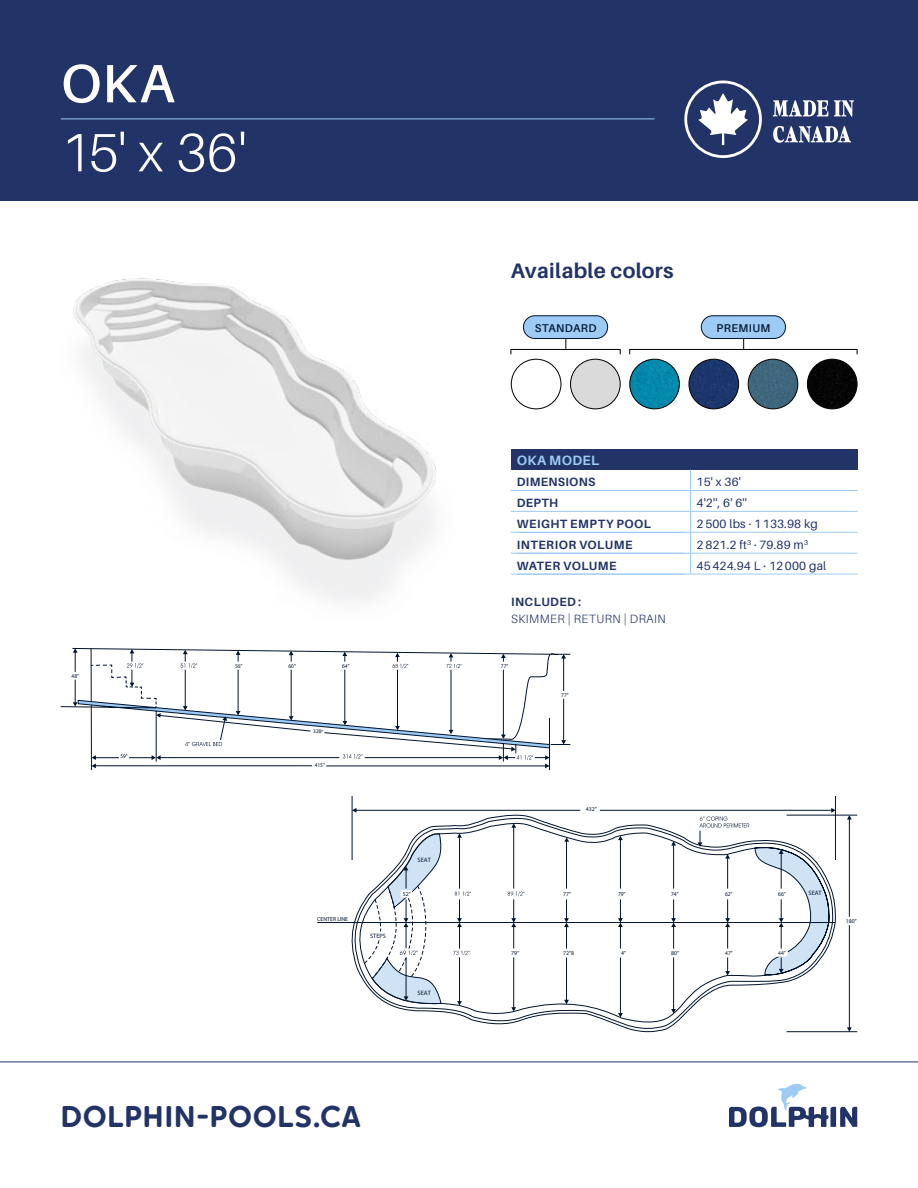
<style>
.page{position:relative;width:918px;height:1188px;background:#fff}
.page>*{position:absolute;margin:0;border:0;box-sizing:border-box;transform-origin:0 0}
.t1{font:300 54px "Aileron";color:#fff}
.t2{font:600 54px "Aileron";color:#fff}
.t3{font:600 30px "Oktah Round";letter-spacing:.015em;color:#223367}
.t4{font:700 21px "Aileron";letter-spacing:.015em;color:#223367}
.t5{font:700 13.5px "Aileron";letter-spacing:.025em;color:#9ecbf5}
.t6{font:12px "Aileron";letter-spacing:.015em;color:#223367}
.t7{font:700 12px "Aileron";letter-spacing:.04em;color:#223367}
.t8{font:300 12px "Aileron";letter-spacing:.035em;color:#223367}
.t9{font:600 11.25px "Aileron";letter-spacing:.035em;color:#00142d}
.t10{font:6.3px "Myriad Pro";color:#00142d}
.t11{font:5.85px "Myriad Pro";color:#00142d}
.t12{font:5.85px "Myriad Pro";color:#00142d;scale:.94 1}
.t13{font:5.7px "Myriad Pro";color:#00142d;scale:.94 1}
.t14{font:5.7px "Myriad Pro";color:#00142d;scale:.95 1}
</style>
<div class="page">
<div style="left:0;top:0;width:918px;height:201px;background:#223367"></div>
<hr style="left:0;top:1062px;width:918px;height:1px;background:#223367">
<svg style="left:684px;top:81px;width:78px;height:77px"></svg>
<svg style="left:773px;top:100px;width:55px;height:16px"></svg>
<svg style="left:834px;top:100px;width:20px;height:16px"></svg>
<svg style="left:773px;top:126px;width:78px;height:17px"></svg>
<svg style="left:729px;top:1083px;width:128px;height:44px"></svg>
<div style="left:523px;top:316px;width:85px;height:22px;background:#9ecbf5;border-radius:11px"></div>
<div style="left:523px;top:316px;width:85px;height:23px;border:1px solid #00142d;border-radius:11px"></div>
<div style="left:701px;top:316px;width:84px;height:22px;background:#9ecbf5;border-radius:11px"></div>
<div style="left:701px;top:316px;width:85px;height:23px;border:1px solid #00142d;border-radius:11px"></div>
<hr style="left:61px;top:119px;width:594px;height:1px;background:#9ecbf5">
<div style="left:511px;top:359px;width:50px;height:50px;border:1px solid #000;border-radius:50%"></div>
<div style="left:571px;top:359px;width:49px;height:50px;background:#dadada;border-radius:50%"></div>
<div style="left:570px;top:359px;width:50px;height:50px;border:1px solid #000;border-radius:50%"></div>
<img style="left:630px;top:359px;width:49px;height:50px;border-radius:25px">
<div style="left:630px;top:359px;width:50px;height:50px;border:1px solid #000;border-radius:50%"></div>
<div style="left:689px;top:359px;width:50px;height:50px;background:#1c366c;border-radius:25px"></div>
<div style="left:689px;top:359px;width:50px;height:50px;border:1px solid #000;border-radius:50%"></div>
<img style="left:748px;top:359px;width:50px;height:50px;border-radius:25px">
<div style="left:748px;top:359px;width:50px;height:50px;border:1px solid #000;border-radius:50%"></div>
<div style="left:807px;top:359px;width:50px;height:50px;background:#060606;border-radius:25px"></div>
<div style="left:807px;top:359px;width:50px;height:50px;border:1px solid #000;border-radius:50%"></div>
<div style="left:511px;top:349px;width:109px;height:6px;border:1px solid #000"></div>
<div style="left:630px;top:349px;width:227px;height:6px;border:1px solid #000"></div>
<div style="left:511px;top:449px;width:347px;height:21px;background:#223367"></div>
<hr style="left:511px;top:490px;width:180px;height:1px;background:#9ecbf5">
<hr style="left:511px;top:511px;width:180px;height:1px;background:#9ecbf5">
<hr style="left:511px;top:532px;width:180px;height:1px;background:#9ecbf5">
<hr style="left:511px;top:553px;width:180px;height:1px;background:#9ecbf5">
<hr style="left:511px;top:574px;width:180px;height:1px;background:#9ecbf5">
<svg style="left:690px;top:470px;width:1px;height:104px"></svg>
<hr style="left:691px;top:490px;width:167px;height:1px;background:#9ecbf5">
<hr style="left:691px;top:511px;width:167px;height:1px;background:#9ecbf5">
<hr style="left:691px;top:532px;width:167px;height:1px;background:#9ecbf5">
<hr style="left:691px;top:553px;width:167px;height:1px;background:#9ecbf5">
<hr style="left:691px;top:574px;width:167px;height:1px;background:#9ecbf5">
<img style="left:73px;top:278px;width:363px;height:325px">
<svg style="left:847px;top:1027px;width:5px;height:4px"></svg>
<svg style="left:847px;top:816px;width:5px;height:4px"></svg>
<svg style="left:351px;top:813px;width:485px;height:220px"></svg>
<svg style="left:671px;top:841px;width:5px;height:5px"></svg>
<svg style="left:725px;top:854px;width:5px;height:5px"></svg>
<svg style="left:618px;top:836px;width:5px;height:4px"></svg>
<svg style="left:564px;top:837px;width:5px;height:5px"></svg>
<svg style="left:511px;top:823px;width:5px;height:5px"></svg>
<svg style="left:457px;top:833px;width:5px;height:5px"></svg>
<svg style="left:671px;top:1009px;width:5px;height:4px"></svg>
<svg style="left:618px;top:1013px;width:5px;height:4px"></svg>
<svg style="left:564px;top:1000px;width:5px;height:4px"></svg>
<svg style="left:511px;top:1007px;width:5px;height:5px"></svg>
<svg style="left:457px;top:1001px;width:5px;height:5px"></svg>
<svg style="left:831px;top:808px;width:4px;height:5px"></svg>
<svg style="left:353px;top:808px;width:3px;height:5px"></svg>
<hr style="left:317px;top:922px;width:518px;height:1px;background:#00142d">
<hr style="left:849px;top:819px;width:1px;height:98px;background:#00142d">
<hr style="left:835px;top:796px;width:1px;height:64px;background:#00142d">
<hr style="left:352px;top:796px;width:1px;height:64px;background:#00142d">
<hr style="left:459px;top:837px;width:1px;height:52px;background:#00142d">
<hr style="left:513px;top:957px;width:1px;height:51px;background:#00142d">
<hr style="left:566px;top:957px;width:1px;height:44px;background:#00142d">
<hr style="left:620px;top:957px;width:1px;height:57px;background:#00142d">
<hr style="left:673px;top:957px;width:1px;height:53px;background:#00142d">
<svg style="left:725px;top:957px;width:5px;height:19px"></svg>
<hr style="left:459px;top:957px;width:1px;height:45px;background:#00142d">
<hr style="left:513px;top:827px;width:1px;height:62px;background:#00142d">
<svg style="left:508px;top:892px;width:17px;height:57px"></svg>
<hr style="left:566px;top:841px;width:1px;height:48px;background:#00142d">
<svg style="left:564px;top:899px;width:5px;height:50px"></svg>
<hr style="left:620px;top:840px;width:1px;height:49px;background:#00142d">
<svg style="left:618px;top:899px;width:5px;height:50px"></svg>
<hr style="left:673px;top:845px;width:1px;height:44px;background:#00142d">
<svg style="left:671px;top:899px;width:5px;height:50px"></svg>
<hr style="left:727px;top:858px;width:1px;height:31px;background:#00142d">
<svg style="left:725px;top:899px;width:5px;height:50px"></svg>
<svg style="left:755px;top:847px;width:74px;height:129px"></svg>
<hr style="left:356px;top:810px;width:224px;height:1px;background:#00142d">
<hr style="left:600px;top:810px;width:233px;height:1px;background:#00142d">
<hr style="left:849px;top:925px;width:1px;height:103px;background:#00142d">
<hr style="left:787px;top:815px;width:70px;height:1px;background:#00142d">
<hr style="left:787px;top:1031px;width:70px;height:1px;background:#00142d">
<svg style="left:698px;top:816px;width:51px;height:31px"></svg>
<div style="left:776px;top:949px;width:12px;height:8px;background:#fff;border-radius:2px"></div>
<svg style="left:364px;top:833px;width:80px;height:172px"></svg>
<svg style="left:453px;top:892px;width:18px;height:63px"></svg>
<div style="left:369px;top:931px;width:19px;height:9px;background:#fff;border-radius:2px"></div>
<svg style="left:73px;top:648px;width:493px;height:120px"></svg>
<hr style="left:95px;top:766px;width:217px;height:1px;background:#00142d">
<h1 class="t2" style="left:61px;top:54px;width:115px">OKA</h1>
<h1 class="t1" style="left:61px;top:123px;width:187px">15' x 36'</h1>
<h3 class="t4" style="left:511px;top:259px;width:164px">Available colors</h3>
<p class="t9" style="left:535px;top:321px;width:63px">STANDARD</p>
<p class="t9" style="left:717px;top:321px;width:55px">PREMIUM</p>
<p class="t13" style="left:72px;top:672px;width:9px">48”</p>
<p class="t13" style="left:120px;top:753px;width:9px">59”</p>
<p class="t5" style="left:517px;top:453px;width:84px">OKA MODEL</p>
<p class="t7" style="left:517px;top:475px;width:80px">DIMENSIONS</p>
<p class="t6" style="left:697px;top:475px;width:46px">15' x 36'</p>
<p class="t7" style="left:517px;top:496px;width:43px">DEPTH</p>
<p class="t6" style="left:697px;top:496px;width:52px">4'2'', 6' 6''</p>
<p class="t7" style="left:517px;top:517px;width:136px">WEIGHT EMPTY POOL</p>
<p class="t6" style="left:697px;top:517px;width:123px">2 500 lbs · 1 133.98 kg</p>
<p class="t7" style="left:517px;top:538px;width:117px">INTERIOR VOLUME</p>
<p class="t6" style="left:697px;top:538px;width:113px">2 821.2 ft<sup>3</sup> · 79.89 m<sup>3</sup></p>
<p class="t7" style="left:517px;top:559px;width:101px">WATER VOLUME</p>
<p class="t6" style="left:697px;top:559px;width:131px">45 424.94 L · 12 000 gal</p>
<p class="t7" style="left:511px;top:595px;width:71px">INCLUDED :</p>
<p class="t8" style="left:511px;top:612px;width:156px">SKIMMER | RETURN | DRAIN</p>
<p class="t13" style="left:235px;top:662px;width:9px">56”</p>
<p class="t13" style="left:342px;top:662px;width:9px">64”</p>
<p class="t13" style="left:501px;top:662px;width:9px">77”</p>
<p class="t13" style="left:288px;top:662px;width:9px">60”</p>
<p class="t14" style="left:314px;top:727px;width:12px;rotate:5deg">328”</p>
<p class="t13" style="left:315px;top:761px;width:12px">415”</p>
<p class="t10" style="left:418px;top:856px;width:15px">SEAT</p>
<p class="t13" style="left:561px;top:692px;width:9px">77”</p>
<p class="t11" style="left:586px;top:806px;width:12px">432”</p>
<p class="t11" style="left:317px;top:915px;width:32px">CENTER LINE</p>
<p class="t10" style="left:370px;top:932px;width:17px">STEPS</p>
<p class="t11" style="left:403px;top:890px;width:10px">52”</p>
<p class="t10" style="left:809px;top:889px;width:15px">SEAT</p>
<p class="t12" style="left:618px;top:890px;width:10px">79”</p>
<p class="t12" style="left:671px;top:890px;width:10px">74”</p>
<p class="t12" style="left:725px;top:890px;width:10px">62”</p>
<p class="t12" style="left:778px;top:890px;width:10px">66”</p>
<p class="t11" style="left:563px;top:890px;width:10px">77”</p>
<p class="t10" style="left:418px;top:989px;width:15px">SEAT</p>
<p class="t11" style="left:511px;top:949px;width:10px">79”</p>
<p class="t11" style="left:563px;top:949px;width:12px">72”8</p>
<p class="t11" style="left:621px;top:949px;width:7px">4”</p>
<p class="t11" style="left:671px;top:949px;width:10px">80”</p>
<p class="t12" style="left:725px;top:949px;width:10px">47”</p>
<p class="t12" style="left:778px;top:949px;width:10px">44”</p>
<p class="t11" style="left:846px;top:918px;width:12px">180”</p>
<h2 class="t3" style="left:61px;top:1094px;width:302px">DOLPHIN-POOLS.CA</h2>
</div>
